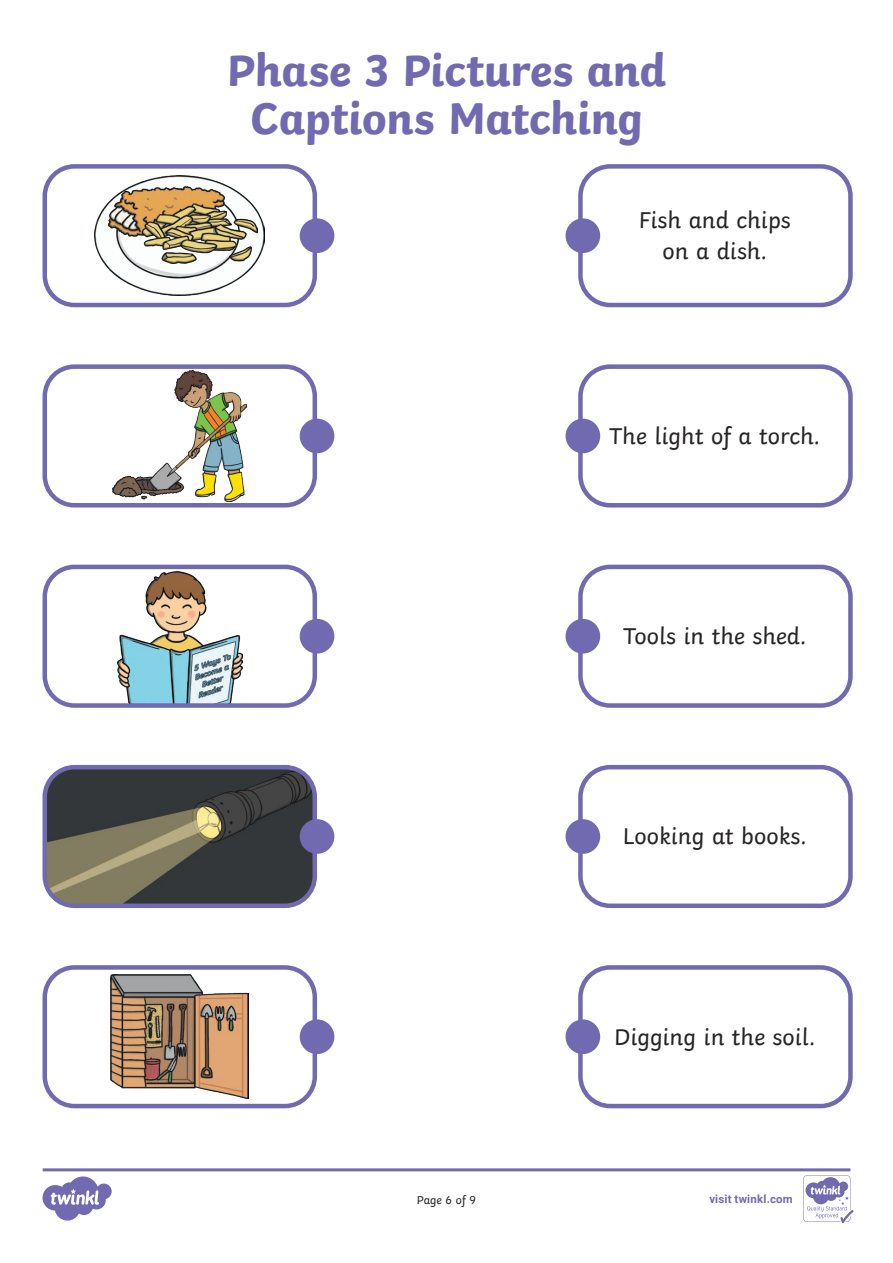
<style>
.page{position:relative;width:893px;height:1263px;background:#fff}
.page>*{position:absolute;margin:0;border:0;box-sizing:border-box;transform-origin:0 0}
.Heading_1{font:700 46.5px/48px "Twinkl";letter-spacing:-.01em;color:#726ab0;text-align:center}
.KS1_Body_Copy{font:24px/31.5px "Twinkl";color:#282526;text-align:center}
.t1{font:12px "Twinkl";letter-spacing:-.005em;color:#282526}
.t2{font:700 11.4px "Roboto";letter-spacing:.02em;color:#726ab0}
</style>
<div class="page">
<svg style="left:43px;top:1168px;width:810px;height:55px"></svg>
<div style="left:578px;top:164px;width:275px;height:143px;border:4px solid #726ab0;border-radius:30px"></div>
<div style="left:578px;top:565px;width:275px;height:143px;border:4px solid #726ab0;border-radius:30px"></div>
<div style="left:578px;top:364px;width:275px;height:143px;border:4px solid #726ab0;border-radius:30px"></div>
<div style="left:578px;top:765px;width:275px;height:143px;border:4px solid #726ab0;border-radius:30px"></div>
<div style="left:578px;top:965px;width:275px;height:143px;border:4px solid #726ab0;border-radius:30px"></div>
<div style="left:566px;top:218px;width:34px;height:35px;background:#726ab0;border-radius:50%"></div>
<div style="left:566px;top:419px;width:34px;height:34px;background:#726ab0;border-radius:50%"></div>
<div style="left:566px;top:619px;width:34px;height:34px;background:#726ab0;border-radius:50%"></div>
<div style="left:566px;top:819px;width:34px;height:35px;background:#726ab0;border-radius:50%"></div>
<div style="left:566px;top:1019px;width:34px;height:35px;background:#726ab0;border-radius:50%"></div>
<img style="left:95px;top:176px;width:170px;height:120px">
<img style="left:108px;top:187px;width:150px;height:76px">
<div style="left:43px;top:164px;width:274px;height:143px;border:4px solid #726ab0;border-radius:30px"></div>
<img style="left:117px;top:572px;width:125px;height:131px">
<div style="left:43px;top:565px;width:274px;height:143px;border:4px solid #726ab0;border-radius:30px"></div>
<img style="left:113px;top:370px;width:134px;height:131px">
<div style="left:43px;top:364px;width:274px;height:143px;border:4px solid #726ab0;border-radius:30px"></div>
<img style="left:48px;top:770px;width:264px;height:133px">
<div style="left:43px;top:765px;width:274px;height:143px;border:4px solid #726ab0;border-radius:30px"></div>
<img style="left:111px;top:974px;width:138px;height:125px">
<div style="left:43px;top:965px;width:274px;height:143px;border:4px solid #726ab0;border-radius:30px"></div>
<div style="left:300px;top:218px;width:34px;height:35px;background:#726ab0;border-radius:50%"></div>
<div style="left:300px;top:419px;width:34px;height:34px;background:#726ab0;border-radius:50%"></div>
<div style="left:300px;top:619px;width:34px;height:34px;background:#726ab0;border-radius:50%"></div>
<div style="left:300px;top:819px;width:34px;height:35px;background:#726ab0;border-radius:50%"></div>
<div style="left:300px;top:1019px;width:34px;height:35px;background:#726ab0;border-radius:50%"></div>
<p class="Heading_1" style="left:227px;top:42px;width:441px">Phase 3 Pictures and<br>Captions Matching</p>
<p class="KS1_Body_Copy" style="left:639px;top:202px;width:153px">Fish and chips on a dish.</p>
<p class="KS1_Body_Copy" style="left:609px;top:418px;width:212px">The light of a torch.</p>
<p class="KS1_Body_Copy" style="left:623px;top:618px;width:185px">Tools in the shed.</p>
<p class="KS1_Body_Copy" style="left:623px;top:818px;width:185px">Looking at books.</p>
<p class="KS1_Body_Copy" style="left:614px;top:1019px;width:202px">Digging in the soil.</p>
<p class="t1" style="left:417px;top:1191px;width:61px">Page 6 of 9</p>
<p class="t2" style="left:709px;top:1191px;width:85px">visit twinkl.com</p>
</div>
